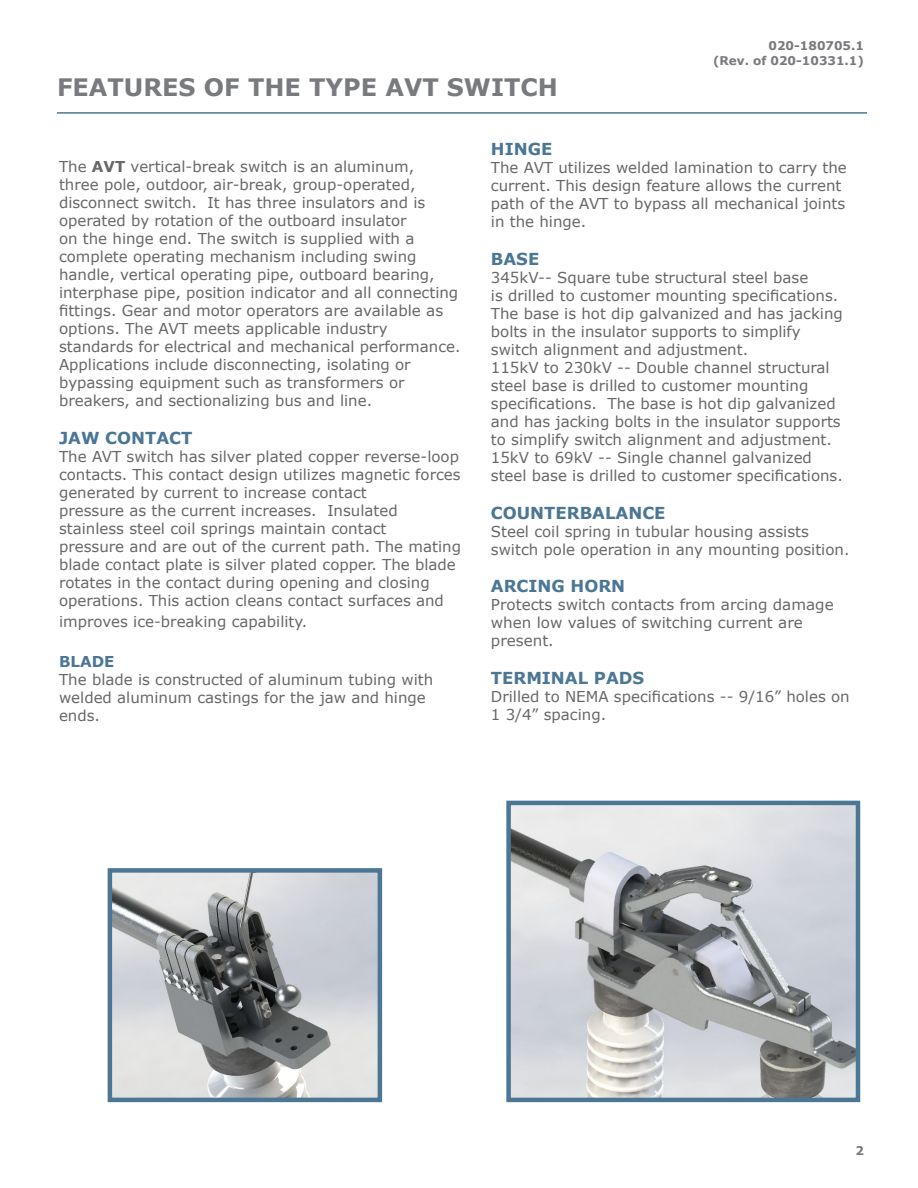
<style>
.page{position:relative;width:918px;height:1188px;background:#fff}
.page>*{position:absolute;margin:0;border:0;box-sizing:border-box;transform-origin:0 0}
.t1{font:700 24px "Verdana";color:#787a7d}
.t2{font:700 16.5px "Verdana";color:#4b7795}
.t3{font:15px/18px "Verdana";color:#67676a}
.t4{font:700 15px "Verdana";color:#4b7795}
.t5{font:700 12px/14.4px "Verdana";color:#787a7d;text-align:right}
.s1{font-weight:700}
</style>
<div class="page">
<hr style="left:57px;top:112px;width:810px;height:2px;background:#4b7795">
<img style="left:113px;top:873px;width:264px;height:224px">
<div style="left:108px;top:868px;width:274px;height:234px;border:4px solid #4b7795"></div>
<img style="left:511px;top:806px;width:344px;height:291px">
<div style="left:506px;top:801px;width:354px;height:301px;border:4px solid #4b7795"></div>
<p class="t1" style="left:57px;top:70px;width:502px">FEATURES OF THE TYPE AVT SWITCH</p>
<p class="t5" style="left:713px;top:38px;width:152px">020-180705.1<br>(Rev. of 020-10331.1)</p>
<p class="t3" style="left:59px;top:157px;width:357px">The <span class="s1">AVT</span> vertical-break switch is an aluminum,</p>
<p class="t3" style="left:59px;top:175px;width:358px">three pole, outdoor, air-break, group-operated,</p>
<p class="t3" style="left:59px;top:193px;width:368px">disconnect switch. It has three insulators and is</p>
<p class="t3" style="left:59px;top:211px;width:349px">operated by rotation of the outboard insulator</p>
<p class="t3" style="left:59px;top:229px;width:357px">on the hinge end. The switch is supplied with a</p>
<p class="t3" style="left:59px;top:247px;width:401px">complete operating mechanism including swing handle, vertical operating pipe, outboard bearing, interphase pipe, position indicator and all connecting fittings. Gear and motor operators are available as options. The AVT meets applicable industry</p>
<p class="t3" style="left:59px;top:337px;width:403px">standards for electrical and mechanical performance.<br>Applications include disconnecting, isolating or</p>
<p class="t3" style="left:59px;top:373px;width:347px">bypassing equipment such as transformers or</p>
<p class="t3" style="left:59px;top:391px;width:315px">breakers, and sectionalizing bus and line.</p>
<p class="t2" style="left:59px;top:426px;width:135px">JAW CONTACT</p>
<p class="t3" style="left:59px;top:447px;width:403px;text-align:justify">The AVT switch has silver plated copper reverse-loop contacts. This contact design utilizes magnetic forces generated by current to increase contact</p>
<p class="t3" style="left:59px;top:501px;width:340px">pressure as the current increases. Insulated</p>
<p class="t3" style="left:59px;top:519px;width:329px">stainless steel coil springs maintain contact</p>
<p class="t3" style="left:59px;top:537px;width:403px">pressure and are out of the current path. The mating blade contact plate is silver plated copper. The blade rotates in the contact during opening and closing operations. This action cleans contact surfaces and</p>
<p class="t3" style="left:59px;top:613px;width:250px">improves ice-breaking capability.</p>
<p class="t4" style="left:59px;top:651px;width:57px">BLADE</p>
<p class="t3" style="left:59px;top:670px;width:376px">The blade is constructed of aluminum tubing with welded aluminum castings for the jaw and hinge ends.</p>
<p class="t2" style="left:491px;top:137px;width:63px">HINGE</p>
<p class="t3" style="left:491px;top:158px;width:358px">The AVT utilizes welded lamination to carry the current. This design feature allows the current path of the AVT to bypass all mechanical joints</p>
<p class="t3" style="left:491px;top:212px;width:97px">in the hinge.</p>
<p class="t2" style="left:491px;top:247px;width:50px">BASE</p>
<p class="t3" style="left:491px;top:268px;width:319px">345kV-- Square tube structural steel base</p>
<p class="t3" style="left:491px;top:286px;width:353px">is drilled to customer mounting specifications.<br>The base is hot dip galvanized and has jacking bolts in the insulator supports to simplify</p>
<p class="t3" style="left:491px;top:340px;width:259px">switch alignment and adjustment.</p>
<p class="t3" style="left:491px;top:358px;width:340px">115kV to 230kV -- Double channel structural</p>
<p class="t3" style="left:491px;top:376px;width:319px">steel base is drilled to customer mounting</p>
<p class="t3" style="left:491px;top:394px;width:346px">specifications. The base is hot dip galvanized</p>
<p class="t3" style="left:491px;top:412px;width:351px">and has jacking bolts in the insulator supports</p>
<p class="t3" style="left:491px;top:430px;width:343px">to simplify switch alignment and adjustment.</p>
<p class="t3" style="left:491px;top:448px;width:323px">15kV to 69kV -- Single channel galvanized</p>
<p class="t3" style="left:491px;top:466px;width:354px">steel base is drilled to customer specifications.</p>
<p class="t2" style="left:491px;top:501px;width:176px">COUNTERBALANCE</p>
<p class="t3" style="left:491px;top:522px;width:320px">Steel coil spring in tubular housing assists</p>
<p class="t3" style="left:491px;top:540px;width:360px">switch pole operation in any mounting position.</p>
<p class="t2" style="left:491px;top:575px;width:136px">ARCING HORN</p>
<p class="t3" style="left:491px;top:596px;width:344px">Protects switch contacts from arcing damage when low values of switching current are</p>
<p class="t3" style="left:491px;top:632px;width:64px">present.</p>
<p class="t2" style="left:491px;top:666px;width:155px">TERMINAL PADS</p>
<p class="t3" style="left:491px;top:688px;width:360px">Drilled to NEMA specifications -- 9/16” holes on<br>1 3/4” spacing.</p>
<p class="t5" style="left:855px;top:1143px;width:10px">2</p>
</div>
